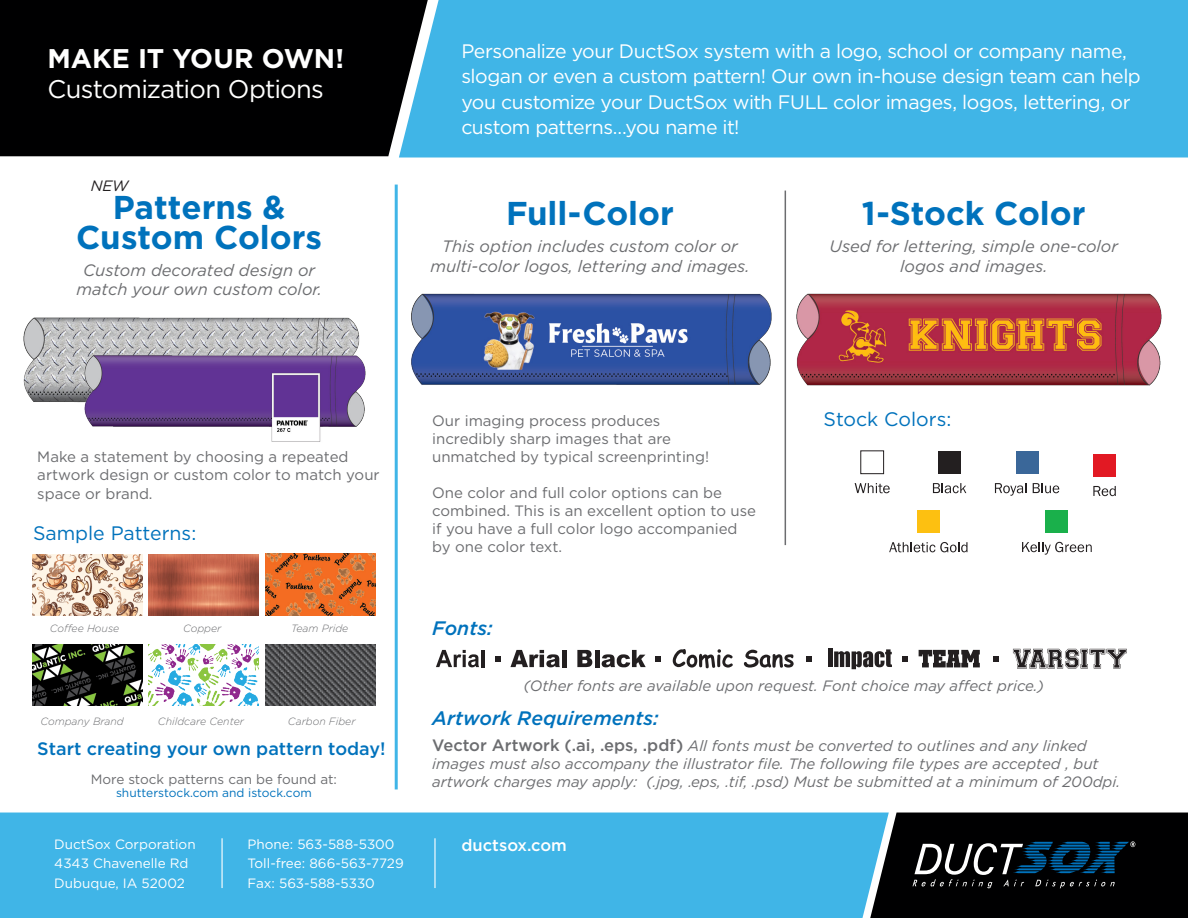
<style>
.page{position:relative;width:1188px;height:918px;background:#fff}
.page>*{position:absolute;margin:0;border:0;box-sizing:border-box;transform-origin:0 0}
.t1{font:700 33px "Gotham";color:#0072bc}
.t2{font:700 27px "Gotham";letter-spacing:-.005em;color:#fff}
.t3{font:25.5px "Gotham";letter-spacing:-.025em;color:#fff}
.t4{font:19.5px/25.5px "Gotham";letter-spacing:-.025em;color:#fff}
.t5{font:19.5px "Gotham";color:#0072bc}
.t6{font:italic 500 19.5px "Gotham";color:#0072bc}
.t7{font:500 18px "Gotham";color:#0072bc}
.t8{font:italic 16.5px "Gotham";color:#6c6d70}
.t9{font:500 16.5px "Gotham";color:#fff}
.t10{font:italic 15px/18px "Gotham";color:#6c6d70}
.t11{font:15px/18px "Gotham";color:#6c6d70}
.t12{font:italic 15px "Gotham";color:#231f20}
.t13{font:13.5px "Gotham";color:#fff}
.t14{font:13.5px "Gotham";color:#6c6d70}
.t15{font:12px "Gotham";color:#0072bc}
.t16{font:italic 300 10.5px "Gotham";color:#6c6d70}
.s1{font-weight:500;font-style:normal;font-size:16.5px}
</style>
<div class="page">
<div style="left:0;top:0;width:399px;height:156px;background:#000001"></div>
<div style="left:399px;top:0;width:789px;height:158px;background:#40b5e7"></div>
<div style="left:0;top:813px;width:870px;height:105px;background:#40b5e7"></div>
<svg style="left:870px;top:813px;width:318px;height:105px;background:#10171c"></svg>
<hr style="left:221px;top:838px;width:2px;height:50px;background:#fff">
<hr style="left:395px;top:185px;width:3px;height:604px;background:#40b5e7">
<hr style="left:785px;top:191px;width:1px;height:354px;background:#6c6d70">
<hr style="left:434px;top:838px;width:2px;height:50px;background:#fff">
<img style="left:23px;top:317px;width:337px;height:85px">
<img style="left:411px;top:293px;width:361px;height:92px">
<img style="left:796px;top:293px;width:366px;height:93px">
<img style="left:71px;top:349px;width:295px;height:93px">
<svg style="left:495px;top:656px;width:6px;height:6px"></svg>
<svg style="left:655px;top:656px;width:5px;height:6px"></svg>
<svg style="left:806px;top:656px;width:6px;height:6px"></svg>
<svg style="left:902px;top:656px;width:6px;height:6px"></svg>
<svg style="left:994px;top:656px;width:5px;height:6px"></svg>
<svg style="left:436px;top:650px;width:43px;height:17px"></svg>
<hr style="left:482px;top:650px;width:3px;height:17px;background:#231f20">
<svg style="left:510px;top:650px;width:50px;height:17px"></svg>
<div style="left:562px;top:650px;width:5px;height:17px;background:#231f20"></div>
<svg style="left:577px;top:650px;width:15px;height:17px"></svg>
<hr style="left:595px;top:650px;width:4px;height:17px;background:#231f20">
<svg style="left:602px;top:650px;width:44px;height:17px"></svg>
<svg style="left:673px;top:649px;width:60px;height:19px"></svg>
<svg style="left:744px;top:650px;width:50px;height:18px"></svg>
<hr style="left:828px;top:648px;width:4px;height:19px;background:#231f20">
<svg style="left:834px;top:649px;width:58px;height:20px"></svg>
<svg style="left:919px;top:650px;width:61px;height:17px"></svg>
<svg style="left:1013px;top:649px;width:114px;height:20px"></svg>
<div style="left:861px;top:451px;width:23px;height:23px;border:1px solid #231f20"></div>
<svg style="left:855px;top:483px;width:35px;height:10px"></svg>
<div style="left:938px;top:451px;width:23px;height:23px;background:#231f20"></div>
<svg style="left:933px;top:483px;width:33px;height:10px"></svg>
<div style="left:1016px;top:451px;width:23px;height:23px;background:#3a6799"></div>
<svg style="left:995px;top:483px;width:32px;height:13px"></svg>
<svg style="left:1033px;top:483px;width:26px;height:10px"></svg>
<div style="left:1093px;top:454px;width:23px;height:23px;background:#e21923"></div>
<svg style="left:1093px;top:486px;width:23px;height:10px"></svg>
<div style="left:917px;top:510px;width:23px;height:23px;background:#fdc011"></div>
<svg style="left:889px;top:542px;width:79px;height:10px"></svg>
<div style="left:1045px;top:510px;width:23px;height:23px;background:#1ab04b"></div>
<svg style="left:1022px;top:542px;width:70px;height:13px"></svg>
<img style="left:32px;top:554px;width:110px;height:61px">
<img style="left:32px;top:645px;width:110px;height:61px">
<img style="left:149px;top:554px;width:110px;height:61px">
<img style="left:149px;top:645px;width:110px;height:61px">
<img style="left:265px;top:554px;width:110px;height:61px">
<img style="left:265px;top:644px;width:110px;height:62px">
<p class="t2" style="left:48px;top:40px;width:298px">MAKE IT YOUR OWN!</p>
<p class="t3" style="left:48px;top:73px;width:278px">Customization Options</p>
<p class="t12" style="left:91px;top:176px;width:39px">NEW</p>
<p class="t1" style="left:113px;top:185px;width:174px">Patterns &amp;</p>
<p class="t1" style="left:76px;top:215px;width:247px">Custom Colors</p>
<p class="t8" style="left:83px;top:259px;width:234px">Custom decorated design or</p>
<p class="t8" style="left:77px;top:279px;width:247px">match your own custom color.</p>
<p class="t11" style="left:37px;top:447px;width:344px">Make a statement by choosing a repeated artwork design or custom color to match your</p>
<p class="t11" style="left:37px;top:485px;width:117px">space or brand.</p>
<p class="t5" style="left:33px;top:521px;width:165px">Sample Patterns:</p>
<p class="t16" style="left:50px;top:622px;width:71px">Coffee House</p>
<p class="t16" style="left:183px;top:622px;width:40px">Copper</p>
<p class="t16" style="left:291px;top:622px;width:59px">Team Pride</p>
<p class="t16" style="left:40px;top:715px;width:85px">Company Brand</p>
<p class="t16" style="left:158px;top:715px;width:88px">Childcare Center</p>
<p class="t16" style="left:288px;top:715px;width:69px">Carbon Fiber</p>
<p class="t7" style="left:37px;top:737px;width:350px">Start creating your own pattern today!</p>
<p class="t14" style="left:91px;top:770px;width:248px">More stock patterns can be found at:</p>
<p class="t15" style="left:116px;top:785px;width:197px">shutterstock.com and istock.com</p>
<p class="t4" style="left:461px;top:37px;width:681px">Personalize your DuctSox system with a logo, school or company name, slogan or even a custom pattern! Our own in-house design team can help you customize your DuctSox with FULL color images, logos, lettering, or custom patterns…you name it!</p>
<p class="t1" style="left:506px;top:192px;width:169px">Full-Color</p>
<p class="t8" style="left:442px;top:236px;width:297px">This option includes custom color or</p>
<p class="t8" style="left:430px;top:256px;width:321px">multi-color logos, lettering and images.</p>
<p class="t11" style="left:432px;top:411px;width:230px">Our imaging process produces</p>
<p class="t11" style="left:432px;top:429px;width:240px">incredibly sharp images that are</p>
<p class="t11" style="left:432px;top:447px;width:279px">unmatched by typical screenprinting!</p>
<p class="t11" style="left:432px;top:483px;width:326px">One color and full color options can be combined. This is an excellent option to use if you have a full color logo accompanied by one color text.</p>
<p class="t6" style="left:432px;top:615px;width:62px">Fonts:</p>
<p class="t1" style="left:862px;top:192px;width:225px">1-Stock Color</p>
<p class="t8" style="left:830px;top:236px;width:290px">Used for lettering, simple one-color</p>
<p class="t8" style="left:900px;top:256px;width:149px">logos and images.</p>
<p class="t5" style="left:824px;top:406px;width:129px">Stock Colors:</p>
<p class="t10" style="left:524px;top:676px;width:522px">(Other fonts are available upon request. Font choice may affect price.)</p>
<p class="t6" style="left:432px;top:706px;width:228px">Artwork Requirements:</p>
<p class="t10" style="left:432px;top:736px;width:689px"><span class="s1">Vector Artwork (.ai, .eps, .pdf)</span> All fonts must be converted to outlines and any linked images must also accompany the illustrator file. The following file types are accepted , but artwork charges may apply: (.jpg, .eps, .tif, .psd) Must be submitted at a minimum of 200dpi.</p>
<p class="t13" style="left:248px;top:836px;width:149px">Phone: 563-588-5300</p>
<p class="t13" style="left:248px;top:855px;width:158px">Toll-free: 866-563-7729</p>
<p class="t13" style="left:248px;top:875px;width:129px">Fax: 563-588-5330</p>
<p class="t13" style="left:54px;top:836px;width:143px">DuctSox Corporation</p>
<p class="t9" style="left:462px;top:835px;width:107px">ductsox.com</p>
<p class="t13" style="left:54px;top:855px;width:136px">4343 Chavenelle Rd</p>
<p class="t13" style="left:54px;top:875px;width:132px">Dubuque, IA 52002</p>
</div>
